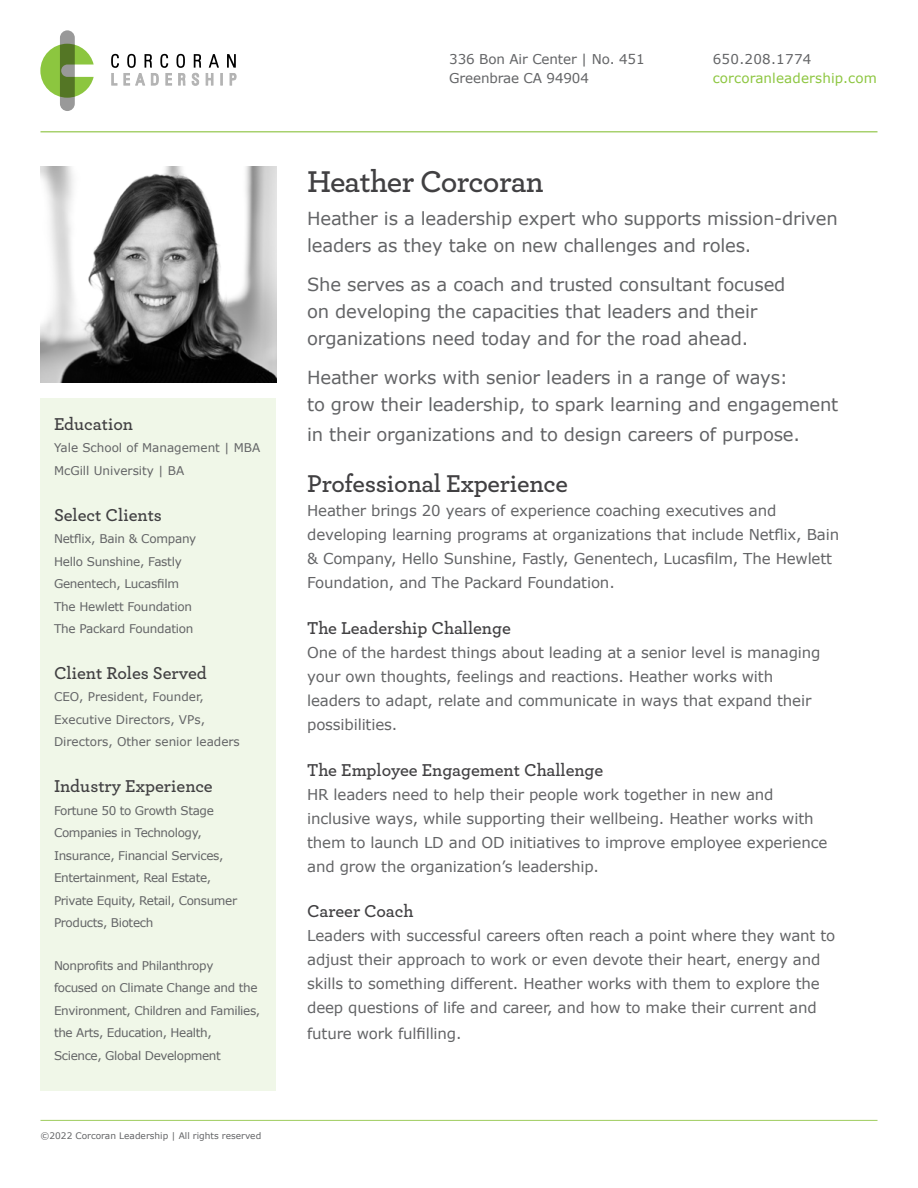
<style>
.page{position:relative;width:918px;height:1188px;background:#fff}
.page>*{position:absolute;margin:0;border:0;box-sizing:border-box;transform-origin:0 0}
.t1{font:600 31.5px "Archer";letter-spacing:-.03em;color:#414042}
.t2{font:600 25.5px "Archer";letter-spacing:-.01em;color:#414042}
.t3{font:18px/27px "Verdana";letter-spacing:-.01em;color:#636466}
.t4{font:600 18px "Archer";color:#414042}
.t5{font:15px/24px "Verdana";letter-spacing:-.01em;color:#636466}
.t6{font:13.5px/19.5px "Verdana";letter-spacing:-.01em;color:#636466}
.t7{font:13.5px "Verdana";letter-spacing:.01em;color:#8dc640}
.t8{font:13.5px "Verdana";letter-spacing:.02em;color:#636466}
.t9{font:12px/22.5px "Verdana";letter-spacing:-.03em;color:#636466}
.t10{font:12px/22.5px "Verdana";color:#636466}
.t11{font:9px "Verdana";color:#636466}
</style>
<div class="page">
<div style="left:40px;top:399px;width:236px;height:692px;background:#f0f7e8"></div>
<svg style="left:111px;top:54px;width:74px;height:31px"></svg>
<svg style="left:192px;top:54px;width:44px;height:32px"></svg>
<svg style="left:40px;top:44px;width:54px;height:53px"></svg>
<svg style="left:60px;top:30px;width:15px;height:81px"></svg>
<img style="left:40px;top:166px;width:236px;height:216px">
<hr style="left:40px;top:131px;width:838px;height:2px;background:#a8d16e">
<hr style="left:40px;top:1120px;width:838px;height:1px;background:#a8d16e">
<p class="t4" style="left:54px;top:410px;width:81px">Education</p>
<p class="t10" style="left:54px;top:437px;width:208px">Yale School of Management | MBA<br>McGill University | BA</p>
<p class="t4" style="left:54px;top:501px;width:110px">Select Clients</p>
<p class="t9" style="left:54px;top:528px;width:144px">Netflix, Bain &amp; Company<br>Hello Sunshine, Fastly<br>Genentech, Lucasfilm<br>The Hewlett Foundation<br>The Packard Foundation</p>
<p class="t4" style="left:54px;top:659px;width:154px">Client Roles Served</p>
<p class="t10" style="left:54px;top:686px;width:187px">CEO, President, Founder,<br>Executive Directors, VPs,<br>Directors, Other senior leaders</p>
<p class="t4" style="left:54px;top:773px;width:160px">Industry Experience</p>
<p class="t9" style="left:54px;top:799px;width:185px">Fortune 50 to Growth Stage<br>Companies in Technology,<br>Insurance, Financial Services,<br>Entertainment, Real Estate,<br>Private Equity, Retail, Consumer<br>Products, Biotech</p>
<p class="t9" style="left:54px;top:954px;width:208px">Nonprofits and Philanthropy focused on Climate Change and the<br>Environment, Children and Families, the Arts, Education, Health,<br>Science, Global Development</p>
<p class="t11" style="left:40px;top:1130px;width:222px">©2022 Corcoran Leadership | All rights reserved</p>
<p class="t6" style="left:449px;top:49px;width:197px">336 Bon Air Center | No. 451<br>Greenbrae CA 94904</p>
<p class="t8" style="left:713px;top:50px;width:100px">650.208.1774</p>
<p class="t7" style="left:713px;top:70px;width:166px">corcoranleadership.com</p>
<h1 class="t1" style="left:307px;top:157px;width:238px">Heather Corcoran</h1>
<p class="t3" style="left:307px;top:205px;width:532px">Heather is a leadership expert who supports mission-driven leaders as they take on new challenges and roles.</p>
<p class="t3" style="left:307px;top:271px;width:480px">She serves as a coach and trusted consultant focused on developing the capacities that leaders and their organizations need today and for the road ahead.</p>
<p class="t3" style="left:307px;top:364px;width:533px">Heather works with senior leaders in a range of ways:<br>to grow their leadership, to spark learning and engagement</p>
<p class="t3" style="left:307px;top:421px;width:494px">in their organizations and to design careers of purpose.</p>
<h2 class="t2" style="left:307px;top:464px;width:262px">Professional Experience</h2>
<p class="t5" style="left:307px;top:499px;width:534px">Heather brings 20 years of experience coaching executives and developing learning programs at organizations that include Netflix, Bain &amp; Company, Hello Sunshine, Fastly, Genentech, Lucasfilm, The Hewlett Foundation, and The Packard Foundation.</p>
<p class="t4" style="left:307px;top:614px;width:205px">The Leadership Challenge</p>
<p class="t5" style="left:307px;top:641px;width:515px">One of the hardest things about leading at a senior level is managing your own thoughts, feelings and reactions. Heather works with leaders to adapt, relate and communicate in ways that expand their possibilities.</p>
<p class="t4" style="left:307px;top:756px;width:298px">The Employee Engagement Challenge</p>
<p class="t5" style="left:307px;top:782px;width:522px">HR leaders need to help their people work together in new and inclusive ways, while supporting their wellbeing. Heather works with them to launch LD and OD initiatives to improve employee experience and grow the organization’s leadership.</p>
<p class="t4" style="left:307px;top:898px;width:108px">Career Coach</p>
<p class="t5" style="left:307px;top:924px;width:530px">Leaders with successful careers often reach a point where they want to adjust their approach to work or even devote their heart, energy and skills to something different. Heather works with them to explore the deep questions of life and career, and how to make their current and</p>
<p class="t5" style="left:307px;top:1022px;width:156px">future work fulfilling.</p>
</div>
